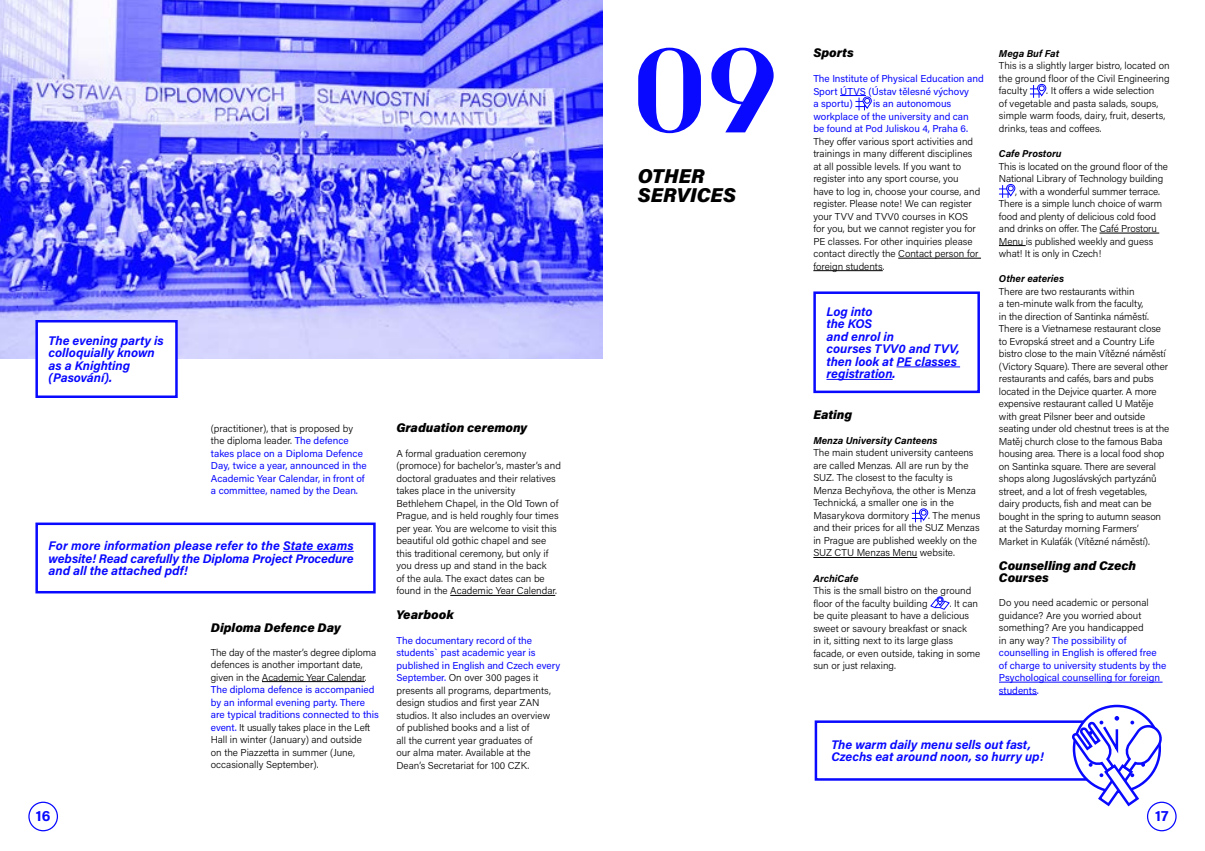
<style>
.page{position:relative;width:1205px;height:851px;background:#fff}
.page>*{position:absolute;margin:0;border:0;box-sizing:border-box;transform-origin:0 0}
.t1{font:700 127.5px "Athens";color:#0909ff}
.t2{font:italic 900 20px/18.8px "Acumin Pro";letter-spacing:.005em;color:#000}
.t3{font:700 14.38px "Acumin Pro";color:#0909ff}
.t4{font:italic 700 12.5px/12.5px "Acumin Pro";color:#0909ff}
.t5{font:italic 900 12.5px/12.5px "Acumin Pro";color:#000}
.t6{font:300 10px/12.5px "Acumin Pro";letter-spacing:-.005em;color:#000}
.t7{font:10px/12.5px "Acumin Pro";color:#0909ff}
.t8{font:italic 700 10px "Acumin Pro";color:#000}
.s1{font-weight:300;color:#000}
.s2{font-weight:400;color:#0909ff}
</style>
<div class="page">
<img style="left:0;top:0;width:602px;height:359px">
<div style="left:28px;top:801px;width:30px;height:30px;border:1px solid #0909ff;border-radius:50%"></div>
<div style="left:1147px;top:801px;width:29px;height:30px;border:1px solid #0909ff;border-radius:50%"></div>
<hr style="left:898px;top:258px;width:83px;height:1px;background:#000">
<hr style="left:813px;top:270px;width:70px;height:1px;background:#000">
<svg style="left:840px;top:95px;width:32px;height:15px"></svg>
<hr style="left:1099px;top:233px;width:60px;height:1px;background:#000">
<svg style="left:999px;top:245px;width:26px;height:1px"></svg>
<hr style="left:999px;top:681px;width:163px;height:1px;background:#0909ff">
<hr style="left:999px;top:694px;width:38px;height:1px;background:#0909ff">
<svg style="left:1030px;top:83px;width:17px;height:15px"></svg>
<svg style="left:999px;top:184px;width:17px;height:14px"></svg>
<hr style="left:896px;top:366px;width:64px;height:1px;background:#0909ff">
<hr style="left:826px;top:379px;width:66px;height:1px;background:#0909ff">
<div style="left:813px;top:291px;width:167px;height:102px;border:2px solid #0909ff"></div>
<div style="left:814px;top:720px;width:279px;height:60px;border:2px solid #0909ff"></div>
<svg style="left:1074px;top:705px;width:86px;height:86px"></svg>
<svg style="left:1069px;top:715px;width:93px;height:93px"></svg>
<hr style="left:262px;top:681px;width:103px;height:1px;background:#000">
<hr style="left:450px;top:595px;width:105px;height:1px;background:#000">
<hr style="left:283px;top:551px;width:71px;height:1px;background:#0909ff">
<div style="left:35px;top:522px;width:341px;height:71px;border:2px solid #0909ff"></div>
<div style="left:37px;top:321px;width:139px;height:75px;background:#fff"></div>
<div style="left:35px;top:320px;width:143px;height:78px;border:2px solid #0909ff"></div>
<hr style="left:813px;top:557px;width:104px;height:1px;background:#000">
<svg style="left:912px;top:508px;width:17px;height:14px"></svg>
<svg style="left:930px;top:596px;width:20px;height:14px"></svg>
<p class="t4" style="left:49px;top:333px;width:117px">The evening party is colloquially known as a Knighting (Pasování).</p>
<p class="t7" style="left:211px;top:421px;width:157px"><span class="s1">(practitioner), that is proposed by the diploma leader.</span> The defence takes place on a Diploma Defence Day, twice a year, announced in the Academic Year Calendar, in front of a committee, named by the Dean.</p>
<p class="t4" style="left:49px;top:538px;width:307px;text-align:justify">For more information please refer to the State exams website! Read carefully the Diploma Project Procedure and all the attached pdf!</p>
<p class="t5" style="left:211px;top:620px;width:132px">Diploma Defence Day</p>
<p class="t6" style="left:211px;top:645px;width:167px">The day of the master’s degree diploma defences is another important date, given in the Academic Year Calendar.</p>
<p class="t6" style="left:211px;top:683px;width:169px"><span class="s2">The diploma defence is accompanied by an informal evening party. There are typical traditions connected to this event.</span> It usually takes place in the Left Hall in winter (January) and outside<br>on the Piazzetta in summer (June, occasionally September).</p>
<p class="t5" style="left:396px;top:421px;width:132px">Graduation ceremony</p>
<p class="t6" style="left:396px;top:446px;width:166px">A formal graduation ceremony (promoce) for bachelor’s, master’s and doctoral graduates and their relatives takes place in the university Bethlehem Chapel, in the Old Town of Prague, and is held roughly four times per year. You are welcome to visit this beautiful old gothic chapel and see this traditional ceremony, but only if you dress up and stand in the back<br>of the aula. The exact dates can be found in the Academic Year Calendar.</p>
<p class="t5" style="left:396px;top:608px;width:59px">Yearbook</p>
<p class="t6" style="left:396px;top:633px;width:165px"><span class="s2">The documentary record of the students` past academic year is published in English and Czech every September.</span> On over 300 pages it presents all programs, departments, design studios and first year ZAN studios. It also includes an overview of published books and a list of<br>all the current year graduates of<br>our alma mater. Available at the Dean’s Secretariat for 100 CZK.</p>
<h1 class="t1" style="left:628px;top:2px;width:157px">09</h1>
<h2 class="t2" style="left:638px;top:165px;width:99px">OTHER<br>SERVICES</h2>
<p class="t5" style="left:813px;top:46px;width:42px">Sports</p>
<p class="t7" style="left:813px;top:72px;width:172px">The Institute of Physical Education and<br>Sport ÚTVS (Ústav tělesné výchovy<br>a sportu)</p>
<p class="t7" style="left:813px;top:97px;width:157px;text-indent:60px">is an autonomous workplace of the university and can be found at Pod Juliskou 4, Praha 6.</p>
<p class="t6" style="left:813px;top:134px;width:168px">They offer various sport activities and trainings in many different disciplines at all possible levels. If you want to register into any sport course, you have to log in, choose your course, and register. Please note! We can register your TVV and TVV0 courses in KOS for you, but we cannot register you for PE classes. For other inquiries please contact directly the Contact person for foreign students.</p>
<p class="t4" style="left:826px;top:304px;width:135px">Log into<br>the KOS<br>and enrol in<br>courses TVV0 and TVV, then look at PE classes registration.</p>
<p class="t5" style="left:813px;top:407px;width:40px">Eating</p>
<p class="t8" style="left:813px;top:433px;width:126px">Menza University Canteens</p>
<p class="t6" style="left:813px;top:446px;width:164px">The main student university canteens are called Menzas. All are run by the<br>SUZ. The closest to the faculty is<br>Menza Bechyňova, the other is Menza<br>Technická, a smaller one is in the<br>Masarykova dormitory</p>
<p class="t6" style="left:813px;top:508px;width:168px;text-indent:115px">. The menus and their prices for all the SUZ Menzas in Prague are published weekly on the<br>SUZ CTU Menzas Menu website.</p>
<p class="t8" style="left:813px;top:571px;width:47px">ArchiCafe</p>
<p class="t6" style="left:813px;top:583px;width:160px">This is the small bistro on the ground floor of the faculty building</p>
<p class="t6" style="left:813px;top:596px;width:168px;text-indent:136px">. It can be quite pleasant to have a delicious sweet or savoury breakfast or snack<br>in it, sitting next to its large glass facade, or even outside, taking in some sun or just relaxing.</p>
<p class="t8" style="left:999px;top:46px;width:62px">Mega Buf Fat</p>
<p class="t6" style="left:999px;top:59px;width:172px;text-align:justify">This is a slightly larger bistro, located on the ground floor of the Civil Engineering faculty</p>
<p class="t6" style="left:999px;top:84px;width:168px;text-indent:47px">. It offers a wide selection<br>of vegetable and pasta salads, soups, simple warm foods, dairy, fruit, deserts, drinks, teas and coffees.</p>
<p class="t8" style="left:999px;top:146px;width:64px">Cafe Prostoru</p>
<p class="t6" style="left:999px;top:159px;width:170px">This is located on the ground floor of the</p>
<p class="t6" style="left:999px;top:172px;width:166px">National Library of Technology building</p>
<p class="t6" style="left:1015px;top:184px;width:146px">, with a wonderful summer terrace.</p>
<p class="t6" style="left:999px;top:197px;width:165px">There is a simple lunch choice of warm</p>
<p class="t6" style="left:999px;top:209px;width:158px">food and plenty of delicious cold food</p>
<p class="t6" style="left:999px;top:222px;width:159px">and drinks on offer. The Café Prostoru</p>
<p class="t6" style="left:999px;top:234px;width:156px">Menu is published weekly and guess</p>
<p class="t6" style="left:999px;top:247px;width:104px">what! It is only in Czech!</p>
<p class="t8" style="left:999px;top:271px;width:67px">Other eateries</p>
<p class="t6" style="left:999px;top:284px;width:172px">There are two restaurants within<br>a ten-minute walk from the faculty,<br>in the direction of Santinka náměstí.<br>There is a Vietnamese restaurant close to Evropská street and a Country Life bistro close to the main Vítězné náměstí (Victory Square). There are several other restaurants and cafés, bars and pubs located in the Dejvice quarter. A more expensive restaurant called U Matěje with great Pilsner beer and outside seating under old chestnut trees is at the Matěj church close to the famous Baba housing area. There is a local food shop on Santinka square. There are several shops along Jugoslávských partyzánů street, and a lot of fresh vegetables, dairy products, fish and meat can be bought in the spring to autumn season at the Saturday morning Farmers’ Market in Kulaťák (Vítězné náměstí).</p>
<p class="t5" style="left:999px;top:558px;width:139px">Counselling and Czech<br>Courses</p>
<p class="t7" style="left:999px;top:596px;width:169px"><span class="s1">Do you need academic or personal guidance? Are you worried about something? Are you handicapped<br>in any way?</span> The possibility of counselling in English is offered free of charge to university students by the<br>Psychological counselling for foreign students.</p>
<p class="t4" style="left:831px;top:737px;width:214px">The warm daily menu sells out fast,<br>Czechs eat around noon, so hurry up!</p>
<h3 class="t3" style="left:36px;top:806px;width:16px">16</h3>
<h3 class="t3" style="left:1155px;top:806px;width:15px">17</h3>
</div>
